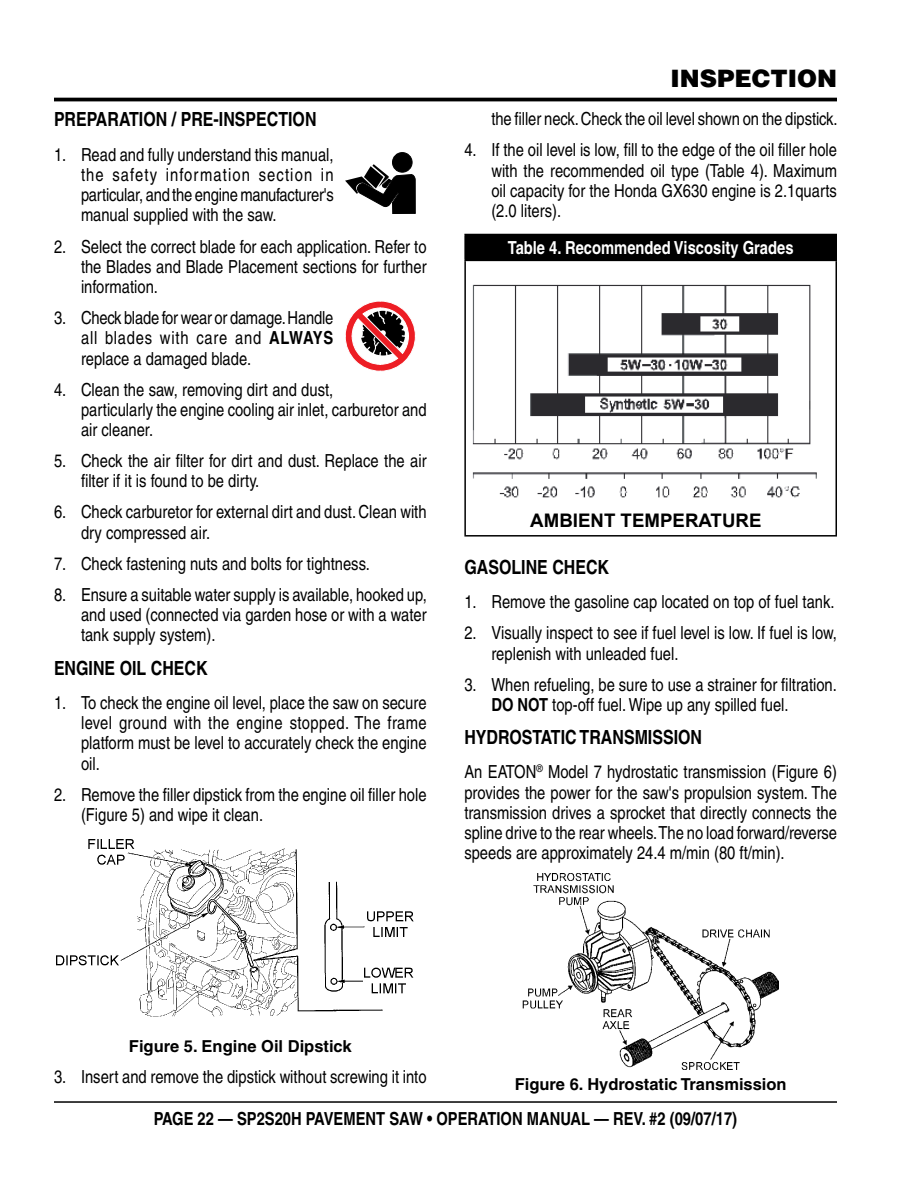
<style>
.page{position:relative;width:918px;height:1188px;background:#fff}
.page>*{position:absolute;margin:0;border:0;box-sizing:border-box;transform-origin:0 0}
.t1{font:900 24px "Helvetica";color:#000}
.t2{font:700 condensed 19.5px "Helvetica";color:#000}
.t3{font:700 18.75px "Arial";color:#000}
.t4{font:condensed 18px/20.2px "Helvetica";color:#000;text-align:justify}
.t5{font:700 condensed 18px "Helvetica";color:#000}
.t6{font:700 condensed 18px "Helvetica";color:#fff}
.t7{font:700 16.5px "Helvetica";color:#000}
.s1{font-weight:700}
</style>
<div class="page">
<hr style="left:54px;top:1101px;width:783px;height:2px;background:#000">
<hr style="left:54px;top:98px;width:783px;height:3px;background:#000">
<div style="left:393px;top:153px;width:19px;height:19px;background:#000;border-radius:50%"></div>
<div style="left:392px;top:152px;width:20px;height:20px;border:1px solid #000;border-radius:50%"></div>
<svg style="left:345px;top:164px;width:71px;height:50px"></svg>
<svg style="left:345px;top:301px;width:71px;height:71px"></svg>
<img style="left:56px;top:839px;width:358px;height:178px">
<div style="left:465px;top:234px;width:371px;height:26px;background:#000"></div>
<hr style="left:464px;top:234px;width:373px;height:1px;background:#000">
<hr style="left:464px;top:235px;width:2px;height:25px;background:#000">
<svg style="left:836px;top:235px;width:1px;height:25px"></svg>
<hr style="left:464px;top:260px;width:373px;height:1px;background:#000">
<hr style="left:464px;top:261px;width:2px;height:274px;background:#000">
<hr style="left:836px;top:261px;width:1px;height:274px;background:#000">
<hr style="left:464px;top:535px;width:373px;height:2px;background:#000">
<img style="left:472px;top:284px;width:345px;height:214px">
<img style="left:523px;top:874px;width:256px;height:195px">
<p class="t2" style="left:54px;top:108px;width:264px">PREPARATION / PRE-INSPECTION</p>
<p class="t4" style="left:81px;top:144px;width:254px;text-indent:-27px">1. Read and fully understand this manual, the safety information section in particular, and the engine manufacturer's manual supplied with the saw.</p>
<p class="t4" style="left:81px;top:236px;width:347px;text-indent:-27px">2. Select the correct blade for each application. Refer to the Blades and Blade Placement sections for further information.</p>
<p class="t4" style="left:81px;top:308px;width:254px;text-indent:-27px">3. Check blade for wear or damage. Handle all blades with care and <span class="s1">ALWAYS </span>replace a damaged blade.</p>
<p class="t4" style="left:81px;top:379px;width:347px;text-align:left;text-indent:-27px">4. Clean the saw, removing dirt and dust,<br>particularly the engine cooling air inlet, carburetor and air cleaner.</p>
<p class="t4" style="left:81px;top:451px;width:347px;text-indent:-27px">5. Check the air filter for dirt and dust. Replace the air filter if it is found to be dirty.</p>
<p class="t4" style="left:81px;top:502px;width:347px;text-indent:-27px">6. Check carburetor for external dirt and dust. Clean with dry compressed air.</p>
<p class="t4" style="left:54px;top:553px;width:317px">7. Check fastening nuts and bolts for tightness.</p>
<p class="t4" style="left:81px;top:584px;width:347px;text-indent:-27px">8. Ensure a suitable water supply is available, hooked up, and used (connected via garden hose or with a water tank supply system).</p>
<p class="t2" style="left:54px;top:656px;width:155px">ENGINE OIL CHECK</p>
<p class="t4" style="left:81px;top:692px;width:347px;text-indent:-27px">1. To check the engine oil level, place the saw on secure level ground with the engine stopped. The frame platform must be level to accurately check the engine oil.</p>
<p class="t4" style="left:81px;top:784px;width:347px;text-indent:-27px">2. Remove the filler dipstick from the engine oil filler hole (Figure 5) and wipe it clean.</p>
<h1 class="t1" style="left:670px;top:63px;width:168px">INSPECTION</h1>
<p class="t4" style="left:491px;top:109px;width:348px">the filler neck. Check the oil level shown on the dipstick.</p>
<p class="t4" style="left:491px;top:140px;width:347px;text-indent:-27px">4. If the oil level is low, fill to the edge of the oil filler hole with the recommended oil type (Table 4). Maximum oil capacity for the Honda GX630 engine is 2.1quarts (2.0 liters).</p>
<p class="t6" style="left:508px;top:237px;width:287px">Table 4. Recommended Viscosity Grades</p>
<p class="t3" style="left:530px;top:510px;width:233px">AMBIENT TEMPERATURE</p>
<p class="t2" style="left:464px;top:555px;width:146px">GASOLINE CHECK</p>
<p class="t4" style="left:464px;top:592px;width:372px">1. Remove the gasoline cap located on top of fuel tank.</p>
<p class="t4" style="left:491px;top:623px;width:347px;text-indent:-27px">2. Visually inspect to see if fuel level is low. If fuel is low, replenish with unleaded fuel.</p>
<p class="t4" style="left:491px;top:674px;width:347px;text-indent:-27px">3. When refueling, be sure to use a strainer for filtration.<br><span class="s1">DO NOT</span> top-off fuel. Wipe up any spilled fuel.</p>
<p class="t2" style="left:464px;top:725px;width:239px">HYDROSTATIC TRANSMISSION</p>
<p class="t4" style="left:464px;top:762px;width:374px">An EATON<sup>®</sup> Model 7 hydrostatic transmission (Figure 6) provides the power for the saw's propulsion system. The transmission drives a sprocket that directly connects the spline drive to the rear wheels. The no load forward/reverse speeds are approximately 24.4 m/min (80 ft/min).</p>
<p class="t7" style="left:129px;top:1036px;width:224px">Figure 5. Engine Oil Dipstick</p>
<p class="t4" style="left:54px;top:1066px;width:374px">3. Insert and remove the dipstick without screwing it into</p>
<p class="t7" style="left:515px;top:1074px;width:274px">Figure 6. Hydrostatic Transmission</p>
<p class="t5" style="left:154px;top:1108px;width:585px">PAGE 22 — SP2S20H PAVEMENT SAW • OPERATION MANUAL — REV. #2 (09/07/17)</p>
</div>
